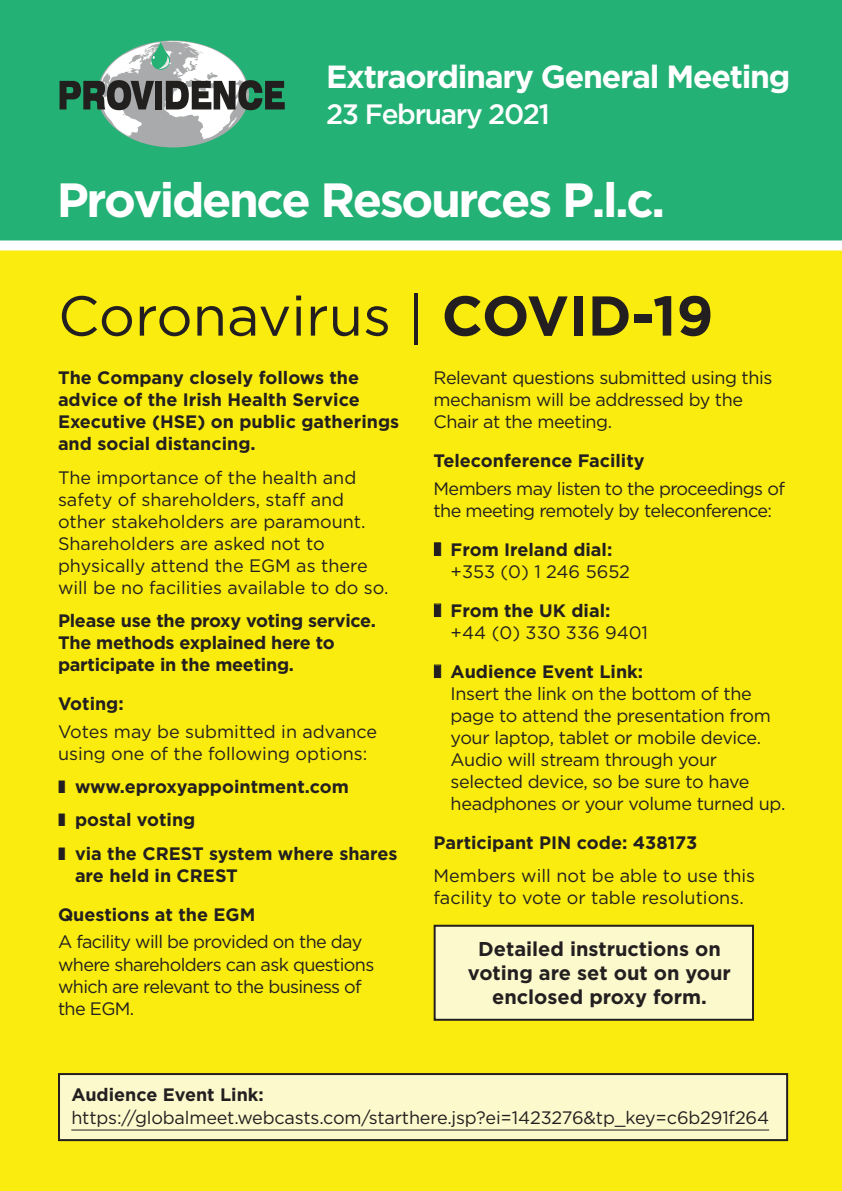
<style>
.page{position:relative;width:842px;height:1191px;background:#fff}
.page>*{position:absolute;margin:0;border:0;box-sizing:border-box;transform-origin:0 0}
.t1{font:56px "Gotham";color:#231f20}
.t2{font:700 48px "Gotham";letter-spacing:-.05em;color:#fff}
.t3{font:700 32px "Gotham";letter-spacing:-.04em;color:#fff}
.t4{font:500 28px "Gotham";letter-spacing:-.05em;color:#fff}
.t5{font:700 20px/24px "Gotham";color:#231f20;text-align:center}
.t6{font:18px/22px "Gotham";letter-spacing:-.02em;color:#231f20}
.t7{font:700 18px/22px "Gotham";color:#231f20}
.t8{font:18px/22px "Gotham";color:#231f20}
.s1{font-weight:700}
.s2{font-weight:400}
</style>
<div class="page">
<div style="left:0;top:0;width:842px;height:265px;background:#24b175"></div>
<svg style="left:60px;top:41px;width:225px;height:105px"></svg>
<div style="left:0;top:244px;width:842px;height:947px;background:#f9ec0e"></div>
<div style="left:435px;top:925px;width:318px;height:94px;background:#fcf9cd"></div>
<div style="left:434px;top:924px;width:320px;height:96px;border:2px solid #231f20"></div>
<div style="left:0;top:240px;width:842px;height:10px;background:#fff"></div>
<div style="left:59px;top:1074px;width:728px;height:66px;background:#fcf9cd"></div>
<div style="left:58px;top:1073px;width:730px;height:68px;border:2px solid #231f20"></div>
<hr style="left:71px;top:1129px;width:698px;height:1px;background:#231f20">
<h3 class="t3" style="left:326px;top:58px;width:466px">Extraordinary General Meeting</h3>
<h3 class="t4" style="left:326px;top:98px;width:225px">23 February 2021</h3>
<h2 class="t2" style="left:57px;top:172px;width:610px">Providence Resources P.l.c.</h2>
<h1 class="t1" style="left:58px;top:283px;width:657px">Coronavirus | <span class="s1">COVID-19</span></h1>
<p class="t7" style="left:58px;top:367px;width:343px">The Company closely follows the advice of the Irish Health Service<br>Executive (HSE) on public gatherings and social distancing.</p>
<p class="t8" style="left:58px;top:466px;width:332px">The importance of the health and safety of shareholders, staff and other stakeholders are paramount.<br>Shareholders are asked not to physically attend the EGM as there will be no facilities available to do so.</p>
<p class="t7" style="left:58px;top:610px;width:319px">Please use the proxy voting service.<br>The methods explained here to participate in the meeting.</p>
<p class="t7" style="left:58px;top:693px;width:67px">Voting:</p>
<p class="t8" style="left:58px;top:720px;width:321px">Votes may be submitted in advance using one of the following options:</p>
<p class="t7" style="left:58px;top:770px;width:341px;line-height:33.4px">❚ www.eproxyappointment.com<br>❚ postal voting<br>❚ via the CREST system where shares</p>
<p class="t7" style="left:58px;top:856px;width:199px;line-height:39px;text-align:center">are held in CREST<br>Questions at the EGM</p>
<p class="t6" style="left:58px;top:931px;width:318px">A facility will be provided on the day where shareholders can ask questions which are relevant to the business of the EGM.</p>
<p class="t6" style="left:434px;top:366px;width:340px">Relevant questions submitted using this mechanism will be addressed by the<br>Chair at the meeting.</p>
<p class="t7" style="left:434px;top:449px;width:212px">Teleconference Facility</p>
<p class="t6" style="left:434px;top:477px;width:353px">Members may listen to the proceedings of the meeting remotely by teleconference:</p>
<p class="t7" style="left:451px;top:538px;width:181px;text-indent:-17px">❚ From Ireland dial: <span class="s2">+353 (0) 1 246 5652</span></p>
<p class="t8" style="left:451px;top:599px;width:199px;text-indent:-17px">❚ <span class="s1">From the UK dial: </span>+44 (0) 330 336 9401</p>
<p class="t6" style="left:451px;top:660px;width:336px;text-indent:-17px">❚ <span class="s1">Audience Event Link:<br></span>Insert the link on the bottom of the page to attend the presentation from your laptop, tablet or mobile device.<br>Audio will stream through your selected device, so be sure to have headphones or your volume turned up.</p>
<p class="t7" style="left:434px;top:831px;width:265px">Participant PIN code: 438173</p>
<p class="t8" style="left:434px;top:864px;width:323px">Members will not be able to use this facility to vote or table resolutions.</p>
<p class="t5" style="left:468px;top:937px;width:265px">Detailed instructions on voting are set out on your enclosed proxy form.</p>
<p class="t7" style="left:71px;top:1083px;width:194px">Audience Event Link:</p>
<p class="t6" style="left:71px;top:1106px;width:699px">https://globalmeet.webcasts.com/starthere.jsp?ei=1423276&amp;tp_key=c6b291f264</p>
</div>
